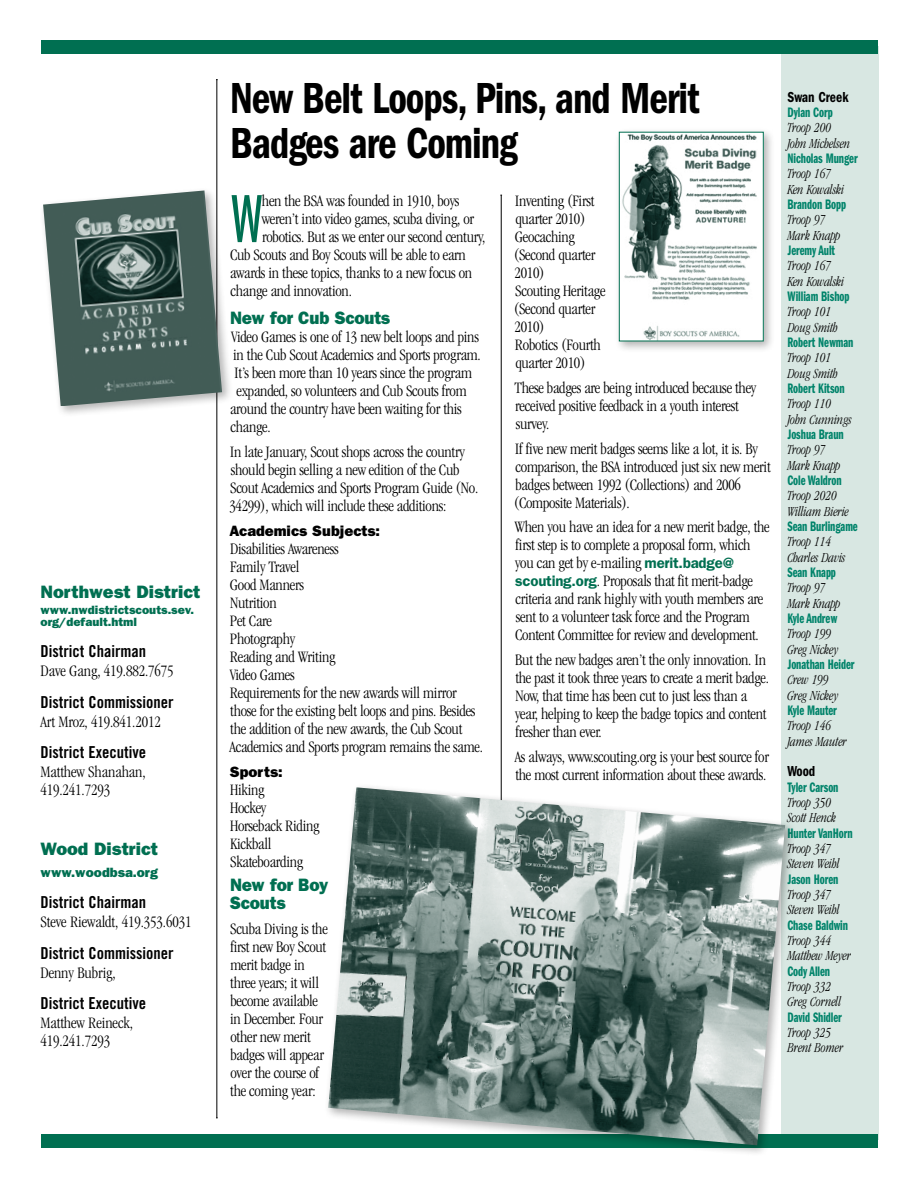
<style>
.page{position:relative;width:918px;height:1188px;background:#fff}
.page>*{position:absolute;margin:0;border:0;box-sizing:border-box;transform-origin:0 0}
.t1{font:70.5px "Franklin Gothic Book X Cmpr";color:#006f51}
.t2{font:600 condensed 45px/45px "Franklin Gothic";letter-spacing:-.025em;color:#000;scale:.9 1}
.t3{font:800 18px/18px "Franklin Gothic";letter-spacing:-.015em;color:#006f51;scale:.95 1}
.t4{font:800 18px "Franklin Gothic";letter-spacing:-.015em;color:#006f51}
.t5{font:300 condensed 16.5px/18px "Garamond";letter-spacing:-.015em;color:#000}
.t6{font:16.5px "Trade Gothic Bold Cond Twenty";color:#000}
.t7{font:800 15px "Franklin Gothic";color:#000}
.t8{font:600 condensed 15px "Franklin Gothic";color:#000;scale:.9 1}
.t9{font:italic 300 condensed 14.25px/15.3px "Garamond";letter-spacing:-.005em;color:#000;scale:.9 1}
.t10{font:14.25px "Franklin Gothic Demi Cmpr";letter-spacing:-.005em;color:#00836a;scale:.9 1}
.t11{font:800 13.5px "Franklin Gothic";color:#006f51}
.t12{font:800 12px/12px "Franklin Gothic";color:#006f51}
.s1{font-family:"Franklin Gothic";font-weight:600;font-stretch:normal;font-size:15px;color:#006f51}
</style>
<div class="page">
<hr style="left:217px;top:80px;width:1px;height:1038px;background:#000">
<div style="left:782px;top:46px;width:97px;height:1094px;background:#d8e7e2"></div>
<div style="left:41px;top:41px;width:837px;height:13px;background:#006f51"></div>
<div style="left:41px;top:1134px;width:837px;height:14px;background:#006f51"></div>
<hr style="left:501px;top:195px;width:1px;height:900px;background:#000">
<div style="left:614px;top:127px;width:161px;height:226px;background:#000;opacity:.3"></div>
<img style="left:621px;top:134px;width:141px;height:205px">
<div style="left:619px;top:132px;width:145px;height:209px;border:1px solid #006f51"></div>
<div style="left:324px;top:783px;width:472px;height:373px;background:#000;opacity:.3"></div>
<img style="left:328px;top:787px;width:457px;height:358px">
<div style="left:38px;top:186px;width:195px;height:231px;background:#000;opacity:.3"></div>
<img style="left:43px;top:190px;width:179px;height:216px">
<p class="t4" style="left:40px;top:581px;width:161px">Northwest District</p>
<p class="t12" style="left:40px;top:604px;width:155px">www.nwdistrictscouts.sev. org/default.html</p>
<p class="t6" style="left:40px;top:641px;width:107px">District Chairman</p>
<p class="t5" style="left:40px;top:662px;width:135px">Dave Gang, 419.882.7675</p>
<p class="t6" style="left:40px;top:692px;width:135px">District Commissioner</p>
<p class="t5" style="left:40px;top:713px;width:122px">Art Mroz, 419.841.2012</p>
<p class="t6" style="left:40px;top:742px;width:107px">District Executive</p>
<p class="t5" style="left:40px;top:763px;width:107px">Matthew Shanahan,<br>419.241.7293</p>
<p class="t4" style="left:40px;top:838px;width:119px">Wood District</p>
<p class="t11" style="left:40px;top:864px;width:119px">www.woodbsa.org</p>
<p class="t6" style="left:40px;top:892px;width:107px">District Chairman</p>
<p class="t5" style="left:40px;top:913px;width:152px">Steve Riewaldt, 419.353.6031</p>
<p class="t6" style="left:40px;top:943px;width:135px">District Commissioner</p>
<p class="t5" style="left:40px;top:964px;width:77px">Denny Bubrig,</p>
<p class="t6" style="left:40px;top:993px;width:107px">District Executive</p>
<p class="t5" style="left:40px;top:1014px;width:94px">Matthew Reineck,<br>419.241.7293</p>
<h2 class="t2" style="left:230px;top:76px;width:523px">New Belt Loops, Pins, and Merit<br>Badges are Coming</h2>
<h1 class="t1" style="left:231px;top:183px;width:33px">W</h1>
<p class="t5" style="left:262px;top:192px;width:199px">hen the BSA was founded in 1910, boys</p>
<p class="t5" style="left:262px;top:210px;width:214px">weren’t into video games, scuba diving, or</p>
<p class="t5" style="left:262px;top:228px;width:225px">robotics. But as we enter our second century,</p>
<p class="t5" style="left:230px;top:246px;width:237px">Cub Scouts and Boy Scouts will be able to earn</p>
<p class="t5" style="left:230px;top:264px;width:244px">awards in these topics, thanks to a new focus on</p>
<p class="t5" style="left:231px;top:282px;width:123px">change and innovation.</p>
<p class="t3" style="left:230px;top:309px;width:170px">New for Cub Scouts</p>
<p class="t5" style="left:231px;top:328px;width:249px">Video Games is one of 13 new belt loops and pins</p>
<p class="t5" style="left:233px;top:346px;width:249px">in the Cub Scout Academics and Sports program.</p>
<p class="t5" style="left:234px;top:364px;width:239px">It’s been more than 10 years since the program</p>
<p class="t5" style="left:237px;top:382px;width:232px">expanded, so volunteers and Cub Scouts from</p>
<p class="t5" style="left:230px;top:400px;width:233px">around the country have been waiting for this</p>
<p class="t5" style="left:231px;top:418px;width:42px">change.</p>
<p class="t5" style="left:229px;top:443px;width:250px">In late January, Scout shops across the country should begin selling a new edition of the Cub Scout Academics and Sports Program Guide (No.<br>34299), which will include these additions:</p>
<p class="t7" style="left:229px;top:522px;width:152px">Academics Subjects:</p>
<p class="t5" style="left:230px;top:540px;width:255px">Disabilities Awareness<br>Family Travel<br>Good Manners<br>Nutrition<br>Pet Care<br>Photography<br>Reading and Writing<br>Video Games<br>Requirements for the new awards will mirror those for the existing belt loops and pins. Besides the addition of the new awards, the Cub Scout<br>Academics and Sports program remains the same.</p>
<p class="t7" style="left:230px;top:763px;width:54px">Sports:</p>
<p class="t5" style="left:230px;top:780px;width:91px">Hiking<br>Hockey<br>Horseback Riding<br>Kickball<br>Skateboarding</p>
<p class="t3" style="left:230px;top:876px;width:105px">New for Boy<br>Scouts</p>
<p class="t5" style="left:230px;top:920px;width:99px">Scuba Diving is the first new Boy Scout merit badge in three years; it will become available in December. Four other new merit badges will appear over the course of the coming year:</p>
<p class="t5" style="left:514px;top:192px;width:93px">Inventing (First quarter 2010)<br>Geocaching (Second quarter<br>2010)<br>Scouting Heritage (Second quarter<br>2010)<br>Robotics (Fourth quarter 2010)</p>
<p class="t5" style="left:515px;top:379px;width:243px">These badges are being introduced because they received positive feedback in a youth interest survey.</p>
<p class="t5" style="left:514px;top:440px;width:258px">If five new merit badges seems like a lot, it is. By comparison, the BSA introduced just six new merit badges between 1992 (Collections) and 2006 (Composite Materials).</p>
<p class="t5" style="left:515px;top:518px;width:256px">When you have an idea for a new merit badge, the first step is to complete a proposal form, which you can get by e-mailing <span class="s1">merit.badge@ scouting.org</span>. Proposals that fit merit-badge criteria and rank highly with youth members are sent to a volunteer task force and the Program Content Committee for review and development.</p>
<p class="t5" style="left:515px;top:651px;width:256px">But the new badges aren’t the only innovation. In the past it took three years to create a merit badge.<br>Now, that time has been cut to just less than a year, helping to keep the badge topics and content fresher than ever.</p>
<p class="t5" style="left:515px;top:748px;width:256px">As always, www.scouting.org is your best source for the most current information about these awards.</p>
<p class="t8" style="left:787px;top:88px;width:69px">Swan Creek</p>
<p class="t10" style="left:787px;top:104px;width:52px">Dylan Corp</p>
<p class="t9" style="left:787px;top:120px;width:71px">Troop 200<br>John Michelsen</p>
<p class="t10" style="left:787px;top:150px;width:80px">Nicholas Munger</p>
<p class="t9" style="left:787px;top:166px;width:64px">Troop 167<br>Ken Kowalski</p>
<p class="t10" style="left:787px;top:196px;width:67px">Brandon Bopp</p>
<p class="t9" style="left:787px;top:212px;width:61px">Troop 97<br>Mark Knapp</p>
<p class="t10" style="left:787px;top:242px;width:54px">Jeremy Ault</p>
<p class="t9" style="left:787px;top:258px;width:64px">Troop 167<br>Ken Kowalski</p>
<p class="t10" style="left:787px;top:288px;width:70px">William Bishop</p>
<p class="t9" style="left:787px;top:304px;width:57px">Troop 101<br>Doug Smith</p>
<p class="t10" style="left:787px;top:334px;width:75px">Robert Newman</p>
<p class="t9" style="left:787px;top:350px;width:57px">Troop 101<br>Doug Smith</p>
<p class="t10" style="left:787px;top:380px;width:65px">Robert Kitson</p>
<p class="t9" style="left:787px;top:396px;width:73px">Troop 110<br>John Cunnings</p>
<p class="t10" style="left:787px;top:426px;width:64px">Joshua Braun</p>
<p class="t9" style="left:787px;top:442px;width:61px">Troop 97<br>Mark Knapp</p>
<p class="t10" style="left:787px;top:472px;width:62px">Cole Waldron</p>
<p class="t9" style="left:787px;top:488px;width:70px">Troop 2020<br>William Bierie</p>
<p class="t10" style="left:787px;top:518px;width:80px">Sean Burlingame</p>
<p class="t9" style="left:787px;top:534px;width:66px">Troop 114<br>Charles Davis</p>
<p class="t10" style="left:787px;top:564px;width:55px">Sean Knapp</p>
<p class="t9" style="left:787px;top:580px;width:61px">Troop 97<br>Mark Knapp</p>
<p class="t10" style="left:787px;top:610px;width:57px">Kyle Andrew</p>
<p class="t9" style="left:787px;top:626px;width:58px">Troop 199<br>Greg Nickey</p>
<p class="t10" style="left:787px;top:656px;width:76px">Jonathan Heider</p>
<p class="t9" style="left:787px;top:672px;width:58px">Crew 199<br>Greg Nickey</p>
<p class="t10" style="left:787px;top:702px;width:56px">Kyle Mauter</p>
<p class="t9" style="left:787px;top:718px;width:67px">Troop 146<br>James Mauter</p>
<p class="t8" style="left:787px;top:763px;width:32px">Wood</p>
<p class="t10" style="left:787px;top:779px;width:58px">Tyler Carson</p>
<p class="t9" style="left:787px;top:795px;width:56px">Troop 350<br>Scott Henck</p>
<p class="t10" style="left:787px;top:825px;width:74px">Hunter VanHorn</p>
<p class="t9" style="left:787px;top:841px;width:59px">Troop 347<br>Steven Weihl</p>
<p class="t10" style="left:787px;top:871px;width:58px">Jason Horen</p>
<p class="t9" style="left:787px;top:887px;width:59px">Troop 347<br>Steven Weihl</p>
<p class="t10" style="left:787px;top:917px;width:69px">Chase Baldwin</p>
<p class="t9" style="left:787px;top:933px;width:72px">Troop 344<br>Matthew Meyer</p>
<p class="t10" style="left:787px;top:963px;width:49px">Cody Allen</p>
<p class="t9" style="left:787px;top:979px;width:61px">Troop 332<br>Greg Cornell</p>
<p class="t10" style="left:787px;top:1009px;width:62px">David Shidler</p>
<p class="t9" style="left:787px;top:1025px;width:64px">Troop 325<br>Brent Bomer</p>
</div>
